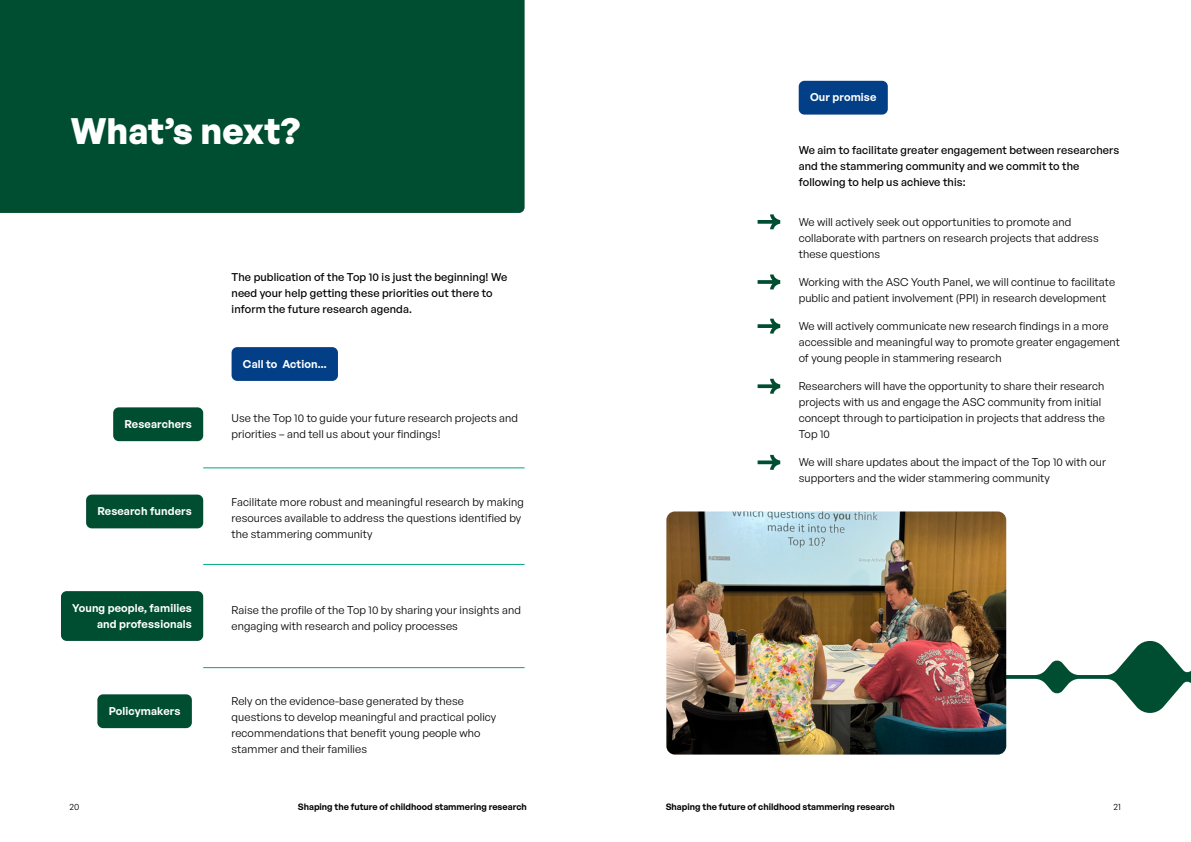
<style>
.page{position:relative;width:1191px;height:842px;background:#fff}
.page>*{position:absolute;margin:0;border:0;box-sizing:border-box;transform-origin:0 0}
.Sction_Title{font:700 36px "General Sans";color:#fff}
.Body{font:11px/16px "General Sans";letter-spacing:.01em;color:#000}
.Body-2{font:500 11px/16px "General Sans";letter-spacing:.01em;color:#000}
.Body-3{font:600 11px "General Sans";letter-spacing:.01em;color:#fff}
.t1{font:600 9px "General Sans";color:#000}
.t2{font:9px "General Sans";color:#000}
</style>
<div class="page">
<div style="left:0;top:0;width:524px;height:213px;background:#004e32"></div>
<div style="left:231px;top:347px;width:107px;height:34px;background:#023f86;border-radius:6px"></div>
<div style="left:798px;top:81px;width:89px;height:34px;background:#023f86;border-radius:6px"></div>
<div style="left:113px;top:407px;width:90px;height:34px;background:#004e32;border-radius:6px"></div>
<div style="left:86px;top:495px;width:117px;height:33px;background:#004e32;border-radius:6px"></div>
<div style="left:61px;top:591px;width:142px;height:50px;background:#004e32;border-radius:6px"></div>
<div style="left:97px;top:694px;width:95px;height:34px;background:#004e32;border-radius:6px"></div>
<hr style="left:203px;top:468px;width:321px;height:1px;background:#00a685">
<hr style="left:203px;top:564px;width:321px;height:1px;background:#00a685">
<hr style="left:203px;top:667px;width:321px;height:1px;background:#00a685">
<svg style="left:757px;top:214px;width:23px;height:15px"></svg>
<svg style="left:757px;top:274px;width:23px;height:15px"></svg>
<svg style="left:757px;top:319px;width:23px;height:15px"></svg>
<svg style="left:757px;top:379px;width:23px;height:15px"></svg>
<svg style="left:757px;top:455px;width:23px;height:15px"></svg>
<svg style="left:1006px;top:639px;width:185px;height:76px"></svg>
<img style="left:666px;top:511px;width:340px;height:243px">
<p class="Sction_Title" style="left:71px;top:108px;width:231px">What’s next?</p>
<p class="Body-2" style="left:231px;top:268px;width:277px">The publication of the Top 10 is just the beginning! We need your help getting these priorities out there to inform the future research agenda.</p>
<p class="Body-3" style="left:243px;top:356px;width:85px">Call to Action...</p>
<p class="Body-3" style="left:124px;top:417px;width:69px">Researchers</p>
<p class="Body" style="left:231px;top:410px;width:288px">Use the Top 10 to guide your future research projects and priorities – and tell us about your findings!</p>
<p class="Body-3" style="left:97px;top:504px;width:96px">Research funders</p>
<p class="Body" style="left:231px;top:493px;width:294px">Facilitate more robust and meaningful research by making resources available to address the questions identified by the stammering community</p>
<p class="Body-3" style="left:72px;top:600px;width:121px">Young people, families</p>
<p class="Body-3" style="left:97px;top:616px;width:96px">and professionals</p>
<p class="Body" style="left:231px;top:601px;width:291px">Raise the profile of the Top 10 by sharing your insights and engaging with research and policy processes</p>
<p class="Body-3" style="left:109px;top:704px;width:73px">Policymakers</p>
<p class="Body" style="left:231px;top:693px;width:266px">Rely on the evidence-base generated by these questions to develop meaningful and practical policy recommendations that benefit young people who stammer and their families</p>
<p class="Body-3" style="left:810px;top:90px;width:68px">Our promise</p>
<p class="Body-2" style="left:798px;top:142px;width:322px">We aim to facilitate greater engagement between researchers and the stammering community and we commit to the following to help us achieve this:</p>
<p class="Body" style="left:798px;top:213px;width:301px">We will actively seek out opportunities to promote and collaborate with partners on research projects that address these questions</p>
<p class="Body" style="left:798px;top:273px;width:318px">Working with the ASC Youth Panel, we will continue to facilitate public and patient involvement (PPI) in research development</p>
<p class="Body" style="left:798px;top:317px;width:323px">We will actively communicate new research findings in a more accessible and meaningful way to promote greater engagement of young people in stammering research</p>
<p class="Body" style="left:798px;top:378px;width:307px">Researchers will have the opportunity to share their research projects with us and engage the ASC community from initial concept through to participation in projects that address the Top 10</p>
<p class="Body" style="left:798px;top:454px;width:309px">We will share updates about the impact of the Top 10 with our supporters and the wider stammering community</p>
<p class="t2" style="left:69px;top:801px;width:11px">20</p>
<p class="t1" style="left:298px;top:801px;width:231px">Shaping the future of childhood stammering research</p>
<p class="t1" style="left:665px;top:801px;width:231px">Shaping the future of childhood stammering research</p>
<p class="t2" style="left:1113px;top:801px;width:9px">21</p>
</div>
